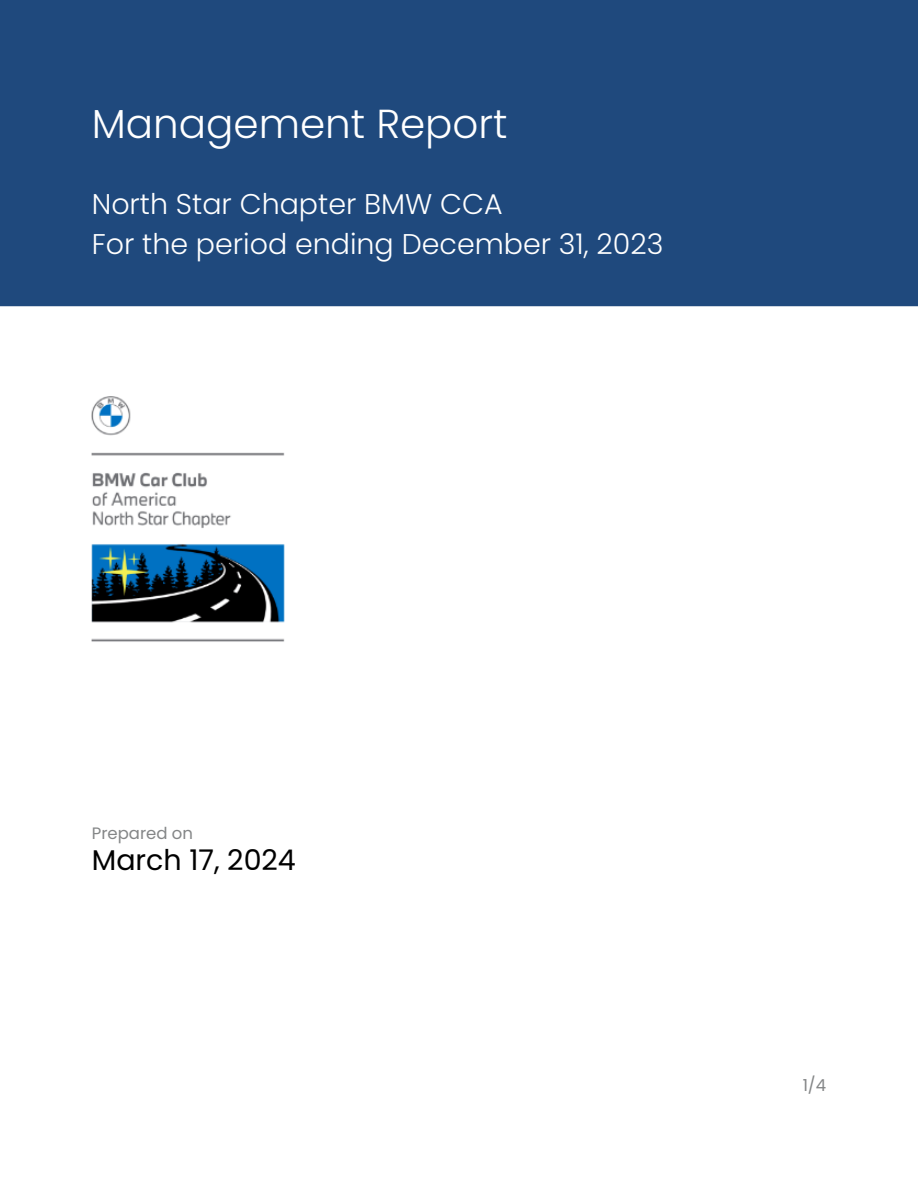
<style>
.page{position:relative;width:918px;height:1188px;background:#fff}
.page>*{position:absolute;margin:0;border:0;box-sizing:border-box;transform-origin:0 0}
.t1{font:300 40.5px "Poppins";color:#fff}
.t2{font:300 28.5px/39.3px "Poppins";color:#fff}
.t3{font:28.5px "Poppins";color:#000}
.t4{font:16.5px "Poppins";color:#848687}
</style>
<div class="page">
<div style="left:0;top:0;width:918px;height:306px;background:#1f497d"></div>
<img style="left:92px;top:396px;width:192px;height:246px">
<p class="t1" style="left:92px;top:95px;width:417px">Management Report</p>
<h1 class="t2" style="left:92px;top:185px;width:573px">North Star Chapter BMW CCA<br>For the period ending December 31, 2023</h1>
<p class="t4" style="left:92px;top:822px;width:103px">Prepared on</p>
<p class="t3" style="left:92px;top:840px;width:206px">March 17, 2024</p>
<h2 class="t4" style="left:803px;top:1074px;width:25px">1/4</h2>
</div>
